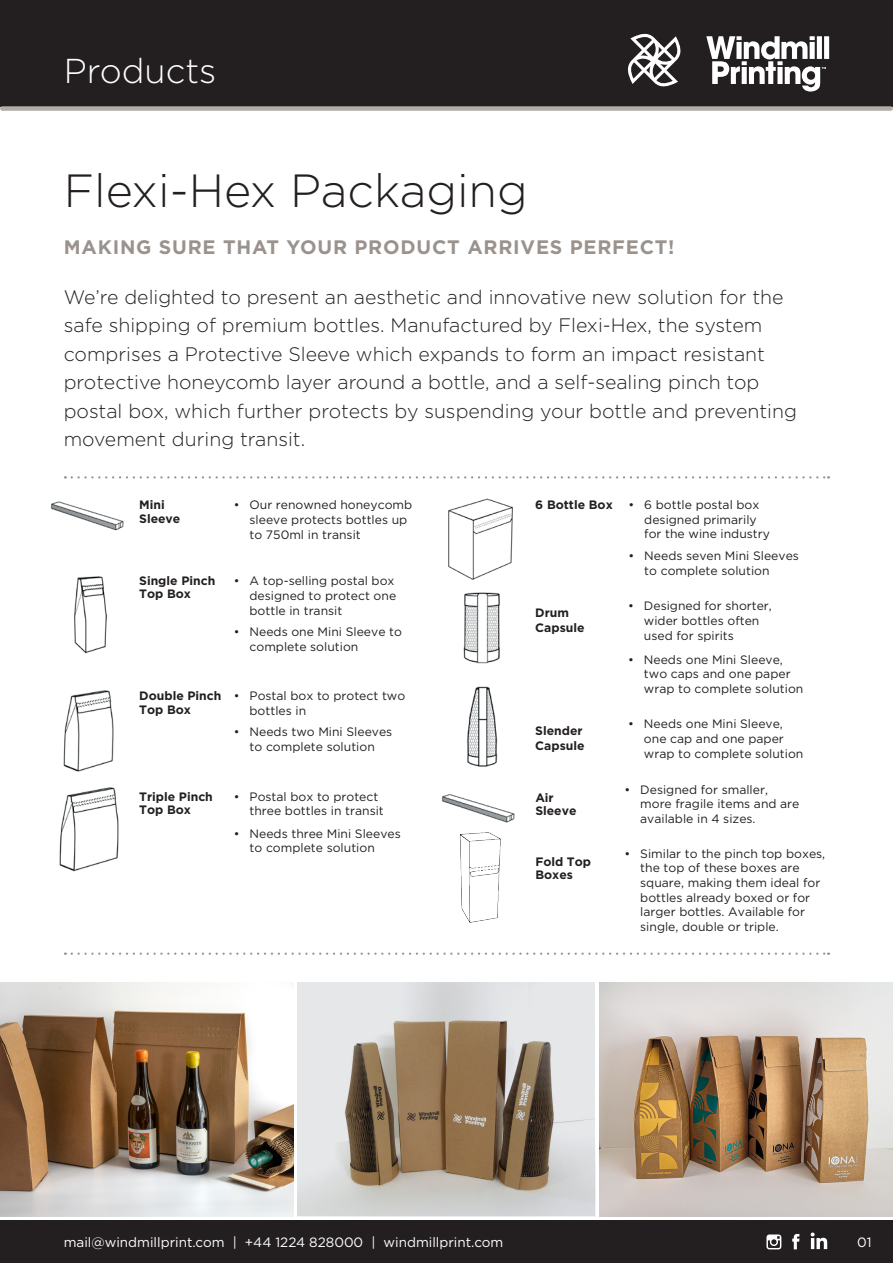
<style>
.page{position:relative;width:893px;height:1263px;background:#fff}
.page>*{position:absolute;margin:0;border:0;box-sizing:border-box;transform-origin:0 0}
.t1{font:300 46.5px "Gotham";color:#231f20}
.t2{font:300 34.5px "Gotham";color:#fff}
.t3{font:300 19.5px/28.5px "Gotham";color:#231f20}
.t4{font:700 19.5px "Gotham";letter-spacing:.04em;color:#9a928d}
.t5{font:13.5px "Gotham";color:#fff}
.t6{font:12.15px/14.5px "Gotham";color:#231f20}
.t7{font:700 12.15px/13.2px "Gotham";color:#231f20}
</style>
<div class="page">
<div style="left:0;top:0;width:893px;height:106px;background:#231f20"></div>
<div style="left:0;top:1220px;width:893px;height:43px;background:#231f20"></div>
<svg style="left:706px;top:36px;width:123px;height:56px"></svg>
<svg style="left:628px;top:34px;width:53px;height:53px"></svg>
<div style="left:2px;top:106px;width:889px;height:5px;background:#b3ada9"></div>
<svg style="left:792px;top:1234px;width:7px;height:15px"></svg>
<svg style="left:766px;top:1234px;width:15px;height:15px"></svg>
<svg style="left:811px;top:1232px;width:16px;height:17px"></svg>
<img style="left:600px;top:982px;width:293px;height:234px">
<img style="left:0;top:982px;width:293px;height:234px">
<svg style="left:72px;top:476px;width:757px;height:2px"></svg>
<img style="left:74px;top:576px;width:34px;height:78px">
<img style="left:463px;top:592px;width:37px;height:175px">
<img style="left:50px;top:501px;width:74px;height:30px">
<img style="left:63px;top:690px;width:51px;height:82px">
<img style="left:59px;top:787px;width:60px;height:85px">
<img style="left:448px;top:498px;width:65px;height:82px">
<img style="left:441px;top:794px;width:74px;height:29px">
<img style="left:460px;top:832px;width:41px;height:91px">
<svg style="left:72px;top:952px;width:757px;height:3px"></svg>
<svg style="left:298px;top:982px;width:297px;height:234px;background:#b6aca1"></svg>
<p class="t2" style="left:64px;top:49px;width:154px">Products</p>
<p class="t1" style="left:64px;top:161px;width:466px">Flexi-Hex Packaging</p>
<p class="t4" style="left:64px;top:234px;width:612px">MAKING SURE THAT YOUR PRODUCT ARRIVES PERFECT!</p>
<p class="t3" style="left:64px;top:282px;width:735px">We’re delighted to present an aesthetic and innovative new solution for the safe shipping of premium bottles. Manufactured by Flexi-Hex, the system comprises a Protective Sleeve which expands to form an impact resistant protective honeycomb layer around a bottle, and a self-sealing pinch top postal box, which further protects by suspending your bottle and preventing movement during transit.</p>
<p class="t7" style="left:139px;top:498px;width:43px">Mini<br>Sleeve</p>
<p class="t6" style="left:250px;top:497px;width:164px;text-indent:-16px">• Our renowned honeycomb sleeve protects bottles up to 750ml in transit</p>
<p class="t7" style="left:139px;top:574px;width:78px">Single Pinch<br>Top Box</p>
<p class="t6" style="left:250px;top:573px;width:148px;text-indent:-16px">• A top-selling postal box designed to protect one bottle in transit</p>
<p class="t6" style="left:250px;top:624px;width:154px;text-indent:-16px">• Needs one Mini Sleeve to complete solution</p>
<p class="t7" style="left:139px;top:689px;width:84px">Double Pinch<br>Top Box</p>
<p class="t7" style="left:139px;top:790px;width:75px">Triple Pinch<br>Top Box</p>
<p class="t6" style="left:250px;top:688px;width:157px;text-indent:-16px">• Postal box to protect two bottles in</p>
<p class="t6" style="left:234px;top:724px;width:160px;text-align:center">• Needs two Mini Sleeves to complete solution</p>
<p class="t6" style="left:250px;top:789px;width:136px;text-indent:-16px">• Postal box to protect three bottles in transit</p>
<p class="t6" style="left:250px;top:826px;width:153px;text-indent:-16px">• Needs three Mini Sleeves to complete solution</p>
<p class="t7" style="left:535px;top:498px;width:79px">6 Bottle Box</p>
<p class="t7" style="left:535px;top:605px;width:51px;line-height:14.5px">Drum<br>Capsule</p>
<p class="t7" style="left:535px;top:723px;width:51px;line-height:14.5px">Slender<br>Capsule</p>
<p class="t6" style="left:644px;top:497px;width:127px;text-indent:-16px">• 6 bottle postal box designed primarily for the wine industry</p>
<p class="t6" style="left:644px;top:548px;width:156px;text-indent:-16px">• Needs seven Mini Sleeves to complete solution</p>
<p class="t6" style="left:644px;top:598px;width:129px;text-indent:-16px">• Designed for shorter, wider bottles often used for spirits</p>
<p class="t6" style="left:644px;top:652px;width:161px;text-indent:-16px">• Needs one Mini Sleeve, two caps and one paper wrap to complete solution</p>
<p class="t6" style="left:644px;top:717px;width:161px;text-indent:-16px">• Needs one Mini Sleeve, one cap and one paper wrap to complete solution</p>
<p class="t7" style="left:535px;top:791px;width:43px">Air<br>Sleeve</p>
<p class="t6" style="left:640px;top:782px;width:161px;text-indent:-16px">• Designed for smaller, more fragile items and are available in 4 sizes.</p>
<p class="t7" style="left:535px;top:855px;width:57px">Fold Top<br>Boxes</p>
<p class="t6" style="left:640px;top:846px;width:187px;text-indent:-16px">• Similar to the pinch top boxes, the top of these boxes are square, making them ideal for bottles already boxed or for larger bottles. Available for single, double or triple.</p>
<p class="t5" style="left:64px;top:1234px;width:441px">mail@windmillprint.com | +44 1224 828000 | windmillprint.com</p>
<p class="t5" style="left:857px;top:1234px;width:16px">01</p>
</div>
